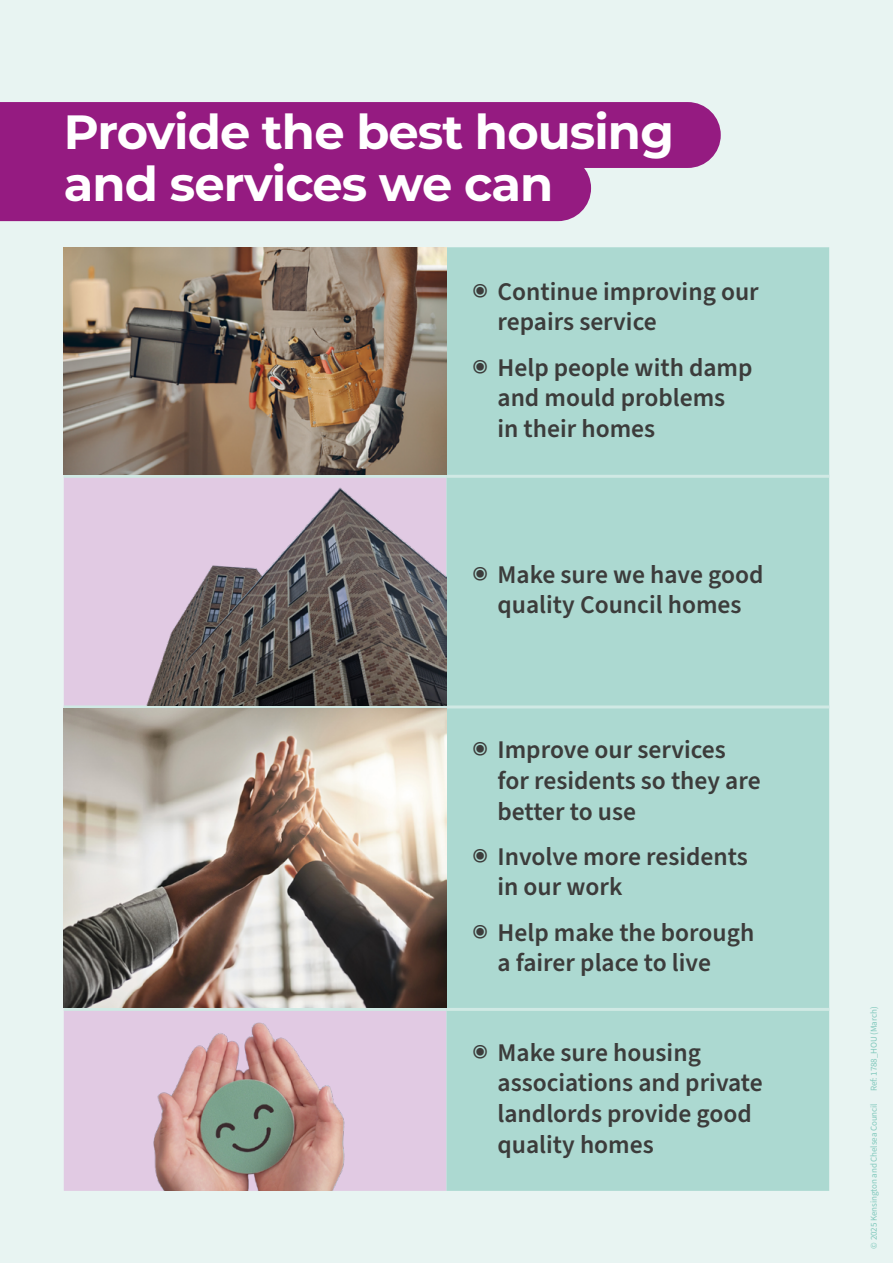
<style>
.page{position:relative;width:893px;height:1263px;background:#e8f4f2}
.page>*{position:absolute;margin:0;border:0;box-sizing:border-box;transform-origin:0 0}
.Introduction{font:700 48px/52.5px "Montserrat";letter-spacing:-.02em;color:#fff}
.Easy_Read_Text{font:600 25.5px/30.6px "Source Sans Pro";color:#3c3c3b}
.Body_text{font:9px "Source Sans Pro";letter-spacing:-.01em;color:#82c9bd}
.s1{font-weight:400;font-size:27px}
</style>
<div class="page">
<div style="left:0;top:102px;width:721px;height:66px;background:#951b81"></div>
<div style="left:0;top:155px;width:591px;height:66px;background:#951b81"></div>
<div style="left:64px;top:478px;width:382px;height:713px;background:#e1cae3"></div>
<div style="left:446px;top:247px;width:383px;height:944px;background:#acd9d1"></div>
<hr style="left:64px;top:475px;width:382px;height:3px;background:#d0e9e4">
<hr style="left:446px;top:475px;width:383px;height:3px;background:#d0e9e4">
<hr style="left:64px;top:705px;width:382px;height:3px;background:#d0e9e4">
<hr style="left:446px;top:705px;width:383px;height:3px;background:#d0e9e4">
<hr style="left:64px;top:1008px;width:382px;height:3px;background:#d0e9e4">
<hr style="left:446px;top:1008px;width:383px;height:3px;background:#d0e9e4">
<img style="left:64px;top:247px;width:382px;height:228px">
<img style="left:139px;top:488px;width:307px;height:217px">
<img style="left:64px;top:708px;width:382px;height:300px">
<img style="left:140px;top:1015px;width:218px;height:176px">
<h2 class="Introduction" style="left:64px;top:103px;width:612px">Provide the best housing and services we can</h2>
<p class="Easy_Read_Text" style="left:497px;top:277px;width:263px;text-indent:-26px"><span class="s1">◉</span> Continue improving our repairs service</p>
<p class="Easy_Read_Text" style="left:497px;top:353px;width:256px;text-indent:-26px"><span class="s1">◉</span> Help people with damp and mould problems in their homes</p>
<p class="Easy_Read_Text" style="left:472px;top:560px;width:293px;text-align:center"><span class="s1">◉</span> Make sure we have good quality Council homes</p>
<p class="Easy_Read_Text" style="left:497px;top:735px;width:265px;text-indent:-26px"><span class="s1">◉</span> Improve our services for residents so they are better to use</p>
<p class="Easy_Read_Text" style="left:497px;top:842px;width:252px;text-indent:-26px"><span class="s1">◉</span> Involve more residents in our work</p>
<p class="Easy_Read_Text" style="left:497px;top:917px;width:258px;text-indent:-26px"><span class="s1">◉</span> Help make the borough a fairer place to live</p>
<p class="Easy_Read_Text" style="left:497px;top:1038px;width:267px;text-indent:-26px"><span class="s1">◉</span> Make sure housing associations and private landlords provide good quality homes</p>
<p class="Body_text" style="left:868px;top:1091px;width:86px;rotate:-90deg">Ref: 1788_HOU (March)</p>
<p class="Body_text" style="left:868px;top:1249px;width:147px;rotate:-90deg">© 2025 Kensington and Chelsea Council</p>
</div>
